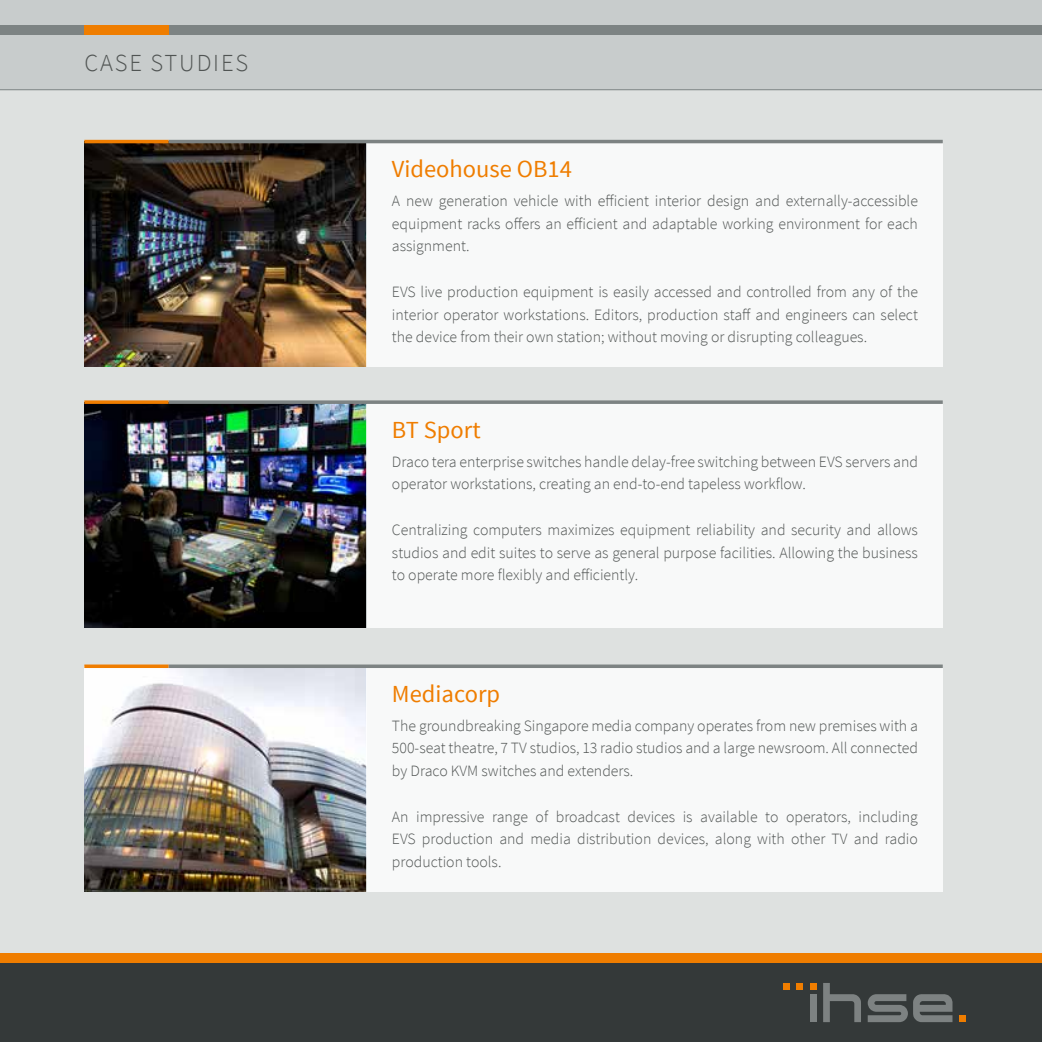
<style>
.page{position:relative;width:1042px;height:1042px;background:#dee1e0}
.page>*{position:absolute;margin:0;border:0;box-sizing:border-box;transform-origin:0 0}
.t1{font:24.5px "Source Sans Pro";color:#ef7d00}
.t2{font:300 24.5px "Source Sans Pro";letter-spacing:.075em;color:#505453}
.t3{font:300 15.75px/22.8px "Source Sans Pro";color:#505453;text-align:justify}
</style>
<div class="page">
<div style="left:0;top:0;width:1042px;height:89px;background:#c8cccc"></div>
<div style="left:0;top:957px;width:1042px;height:85px;background:#343939"></div>
<hr style="left:0;top:89px;width:1042px;height:1px;background:#7d8383">
<div style="left:0;top:25px;width:1042px;height:10px;background:#7d8383"></div>
<svg style="left:783px;top:983px;width:6px;height:6px"></svg>
<div style="left:796px;top:983px;width:7px;height:6px;background:#ef7d00"></div>
<svg style="left:810px;top:983px;width:6px;height:6px"></svg>
<div style="left:810px;top:994px;width:6px;height:28px;background:#7d8282"></div>
<svg style="left:823px;top:983px;width:38px;height:39px"></svg>
<svg style="left:867px;top:994px;width:85px;height:28px"></svg>
<div style="left:959px;top:1015px;width:7px;height:7px;background:#ef7d00"></div>
<div style="left:0;top:952px;width:1042px;height:10px;background:#ef7d00"></div>
<div style="left:84px;top:25px;width:85px;height:10px;background:#ef7d00"></div>
<img style="left:84px;top:143px;width:283px;height:224px">
<div style="left:367px;top:143px;width:576px;height:224px;background:#f8f9f9"></div>
<hr style="left:84px;top:140px;width:85px;height:3px;background:#ef7d00">
<hr style="left:169px;top:140px;width:774px;height:3px;background:#7d8383">
<img style="left:84px;top:404px;width:283px;height:223px">
<div style="left:367px;top:404px;width:576px;height:223px;background:#f8f9f9"></div>
<svg style="left:84px;top:400px;width:85px;height:4px"></svg>
<svg style="left:169px;top:400px;width:774px;height:4px;fill:#7d8383"></svg>
<img style="left:84px;top:668px;width:283px;height:223px">
<div style="left:367px;top:668px;width:576px;height:223px;background:#f8f9f9"></div>
<svg style="left:84px;top:664px;width:85px;height:4px"></svg>
<svg style="left:169px;top:664px;width:774px;height:4px;fill:#7d8383"></svg>
<h1 class="t2" style="left:84px;top:48px;width:165px">CASE STUDIES</h1>
<h1 class="t1" style="left:392px;top:154px;width:181px">Videohouse OB14</h1>
<p class="t3" style="left:392px;top:189px;width:527px">A new generation vehicle with efficient interior design and externally-accessible equipment racks offers an efficient and adaptable working environment for each assignment.</p>
<p class="t3" style="left:392px;top:280px;width:527px">EVS live production equipment is easily accessed and controlled from any of the interior operator workstations. Editors, production staff and engineers can select the device from their own station; without moving or disrupting colleagues.</p>
<h1 class="t1" style="left:392px;top:414px;width:90px">BT Sport</h1>
<p class="t3" style="left:392px;top:450px;width:527px">Draco tera enterprise switches handle delay-free switching between EVS servers and operator workstations, creating an end-to-end tapeless workflow.</p>
<p class="t3" style="left:392px;top:518px;width:527px">Centralizing computers maximizes equipment reliability and security and allows studios and edit suites to serve as general purpose facilities. Allowing the business to operate more flexibly and efficiently.</p>
<h1 class="t1" style="left:392px;top:679px;width:110px">Mediacorp</h1>
<p class="t3" style="left:392px;top:714px;width:527px">The groundbreaking Singapore media company operates from new premises with a 500-seat theatre, 7 TV studios, 13 radio studios and a large newsroom. All connected by Draco KVM switches and extenders.</p>
<p class="t3" style="left:392px;top:805px;width:527px">An impressive range of broadcast devices is available to operators, including EVS production and media distribution devices, along with other TV and radio production tools.</p>
</div>
